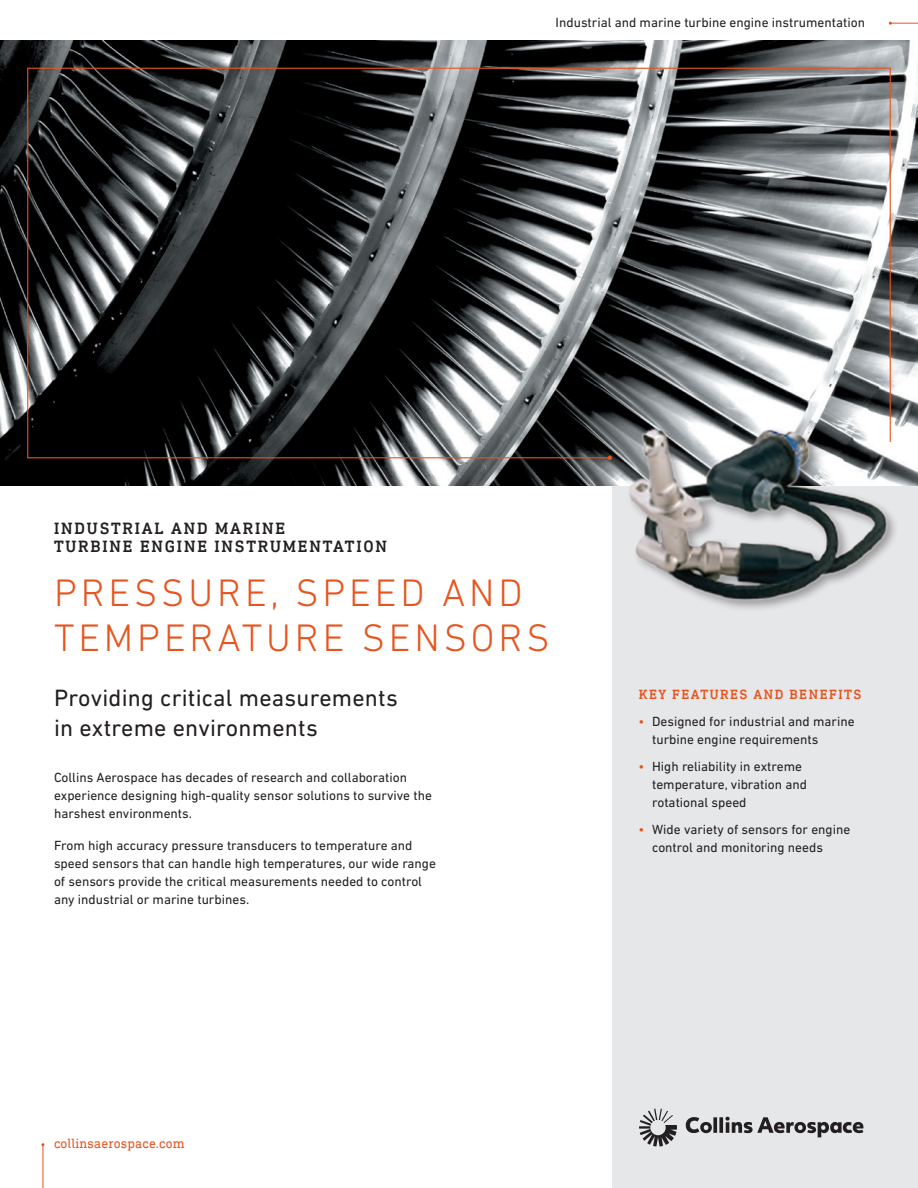
<style>
.page{position:relative;width:918px;height:1188px;background:#fff}
.page>*{position:absolute;margin:0;border:0;box-sizing:border-box;transform-origin:0 0}
.t1{font:300 39px/45px "DIN Next LT Pro";letter-spacing:.1em;color:#e6551f}
.t2{font:24px/30px "DIN Next LT Pro";letter-spacing:.01em;color:#231f20}
.t3{font:500 16.5px/18px "DIN Next Slab Pro";letter-spacing:.11em;color:#231f20}
.t4{font:13.5px/18px "DIN Next LT Pro";color:#231f20}
.t5{font:500 13.5px "DIN Next Slab Pro";letter-spacing:.11em;color:#e6551f}
.t6{font:13.5px "DIN Next Slab Pro";letter-spacing:.01em;color:#e6551f}
.s1{color:#e6551f}
</style>
<div class="page">
<div style="left:612px;top:471px;width:306px;height:717px;background:#e6e7e9"></div>
<svg style="left:889px;top:22px;width:29px;height:3px"></svg>
<hr style="left:43px;top:1145px;width:1px;height:43px;background:#e6551f">
<svg style="left:639px;top:1109px;width:224px;height:38px"></svg>
<img style="left:0;top:40px;width:918px;height:446px">
<svg style="left:27px;top:67px;width:864px;height:392px;background:#494a4b"></svg>
<img style="left:604px;top:393px;width:305px;height:216px">
<p class="t4" style="left:556px;top:13px;width:311px">Industrial and marine turbine engine instrumentation</p>
<p class="t3" style="left:54px;top:520px;width:335px">INDUSTRIAL AND MARINE<br>TURBINE ENGINE INSTRUMENTATION</p>
<h1 class="t1" style="left:54px;top:570px;width:497px">PRESSURE, SPEED AND<br>TEMPERATURE SENSORS</h1>
<h2 class="t2" style="left:54px;top:683px;width:345px">Providing critical measurements in extreme environments</h2>
<p class="t4" style="left:54px;top:769px;width:379px">Collins Aerospace has decades of research and collaboration experience designing high-quality sensor solutions to survive the harshest environments.</p>
<p class="t4" style="left:54px;top:836px;width:383px">From high accuracy pressure transducers to temperature and speed sensors that can handle high temperatures, our wide range of sensors provide the critical measurements needed to control any industrial or marine turbines.</p>
<p class="t5" style="left:639px;top:687px;width:224px">KEY FEATURES AND BENEFITS</p>
<p class="t4" style="left:652px;top:712px;width:204px;text-indent:-14px"><span class="s1">•</span> Designed for industrial and marine turbine engine requirements</p>
<p class="t4" style="left:652px;top:757px;width:156px;text-indent:-14px"><span class="s1">•</span> High reliability in extreme temperature, vibration and rotational speed</p>
<p class="t4" style="left:652px;top:820px;width:200px;text-indent:-14px"><span class="s1">•</span> Wide variety of sensors for engine control and monitoring needs</p>
<p class="t6" style="left:54px;top:1136px;width:132px">collinsaerospace.com</p>
</div>
